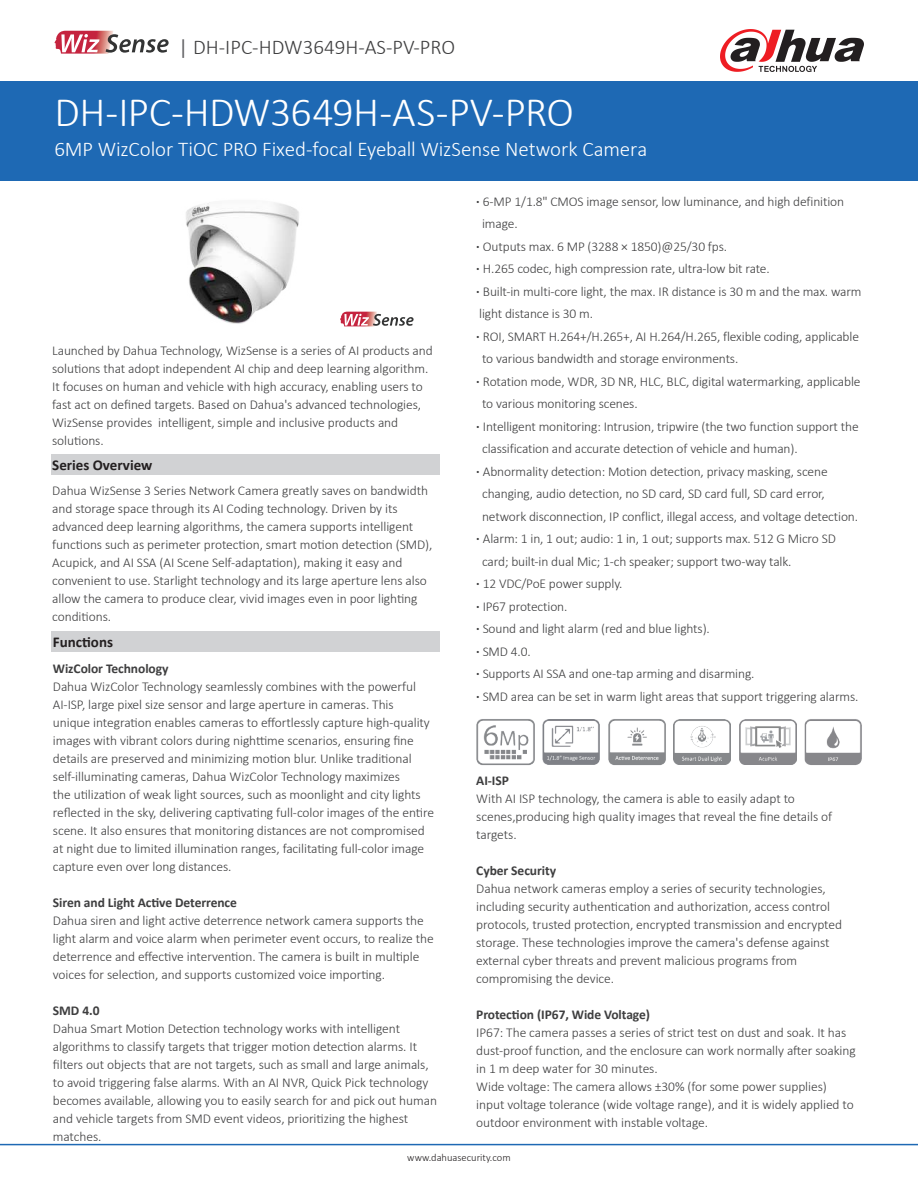
<style>
.page{position:relative;width:918px;height:1188px;background:#fff}
.page>*{position:absolute;margin:0;border:0;box-sizing:border-box;transform-origin:0 0}
.t1{font:300 42px "Calibri";letter-spacing:-.015em;color:#fff}
.t2{font:300 21px "Calibri";letter-spacing:-.01em;color:#fff}
.t3{font:300 21px "Calibri";color:#3e3e3f}
.t4{font:700 15px "Calibri";color:#231f20}
.t5{font:300 13.5px/18px "Calibri";letter-spacing:-.005em;color:#3e3e3f}
.t6{font:700 13.5px "Calibri";letter-spacing:-.005em;color:#3e3e3f}
.t7{font:300 10.5px "Calibri";color:#231f20}
.s1{font-weight:400;color:#636366}
.s2{font-weight:700}
</style>
<div class="page">
<div style="left:0;top:81px;width:918px;height:100px;background:#1e69b4"></div>
<hr style="left:0;top:1144px;width:918px;height:1px;background:#1e69b4">
<svg style="left:720px;top:29px;width:144px;height:43px"></svg>
<img style="left:186px;top:202px;width:191px;height:125px">
<div style="left:51px;top:455px;width:389px;height:20px;background:#d1d2d4"></div>
<div style="left:51px;top:631px;width:389px;height:21px;background:#d1d2d4"></div>
<svg style="left:55px;top:31px;width:114px;height:23px"></svg>
<svg style="left:340px;top:312px;width:74px;height:14px"></svg>
<img style="left:608px;top:719px;width:58px;height:46px">
<img style="left:674px;top:719px;width:57px;height:46px">
<img style="left:804px;top:719px;width:58px;height:46px">
<img style="left:739px;top:719px;width:57px;height:46px">
<img style="left:543px;top:719px;width:57px;height:46px">
<img style="left:476px;top:719px;width:59px;height:46px">
<h2 class="t3" style="left:179px;top:34px;width:278px"><span class="s1">|</span> DH-IPC-HDW3649H-AS-PV-PRO</h2>
<h1 class="t1" style="left:55px;top:86px;width:521px">DH-IPC-HDW3649H-AS-PV-PRO</h1>
<h2 class="t2" style="left:55px;top:136px;width:594px">6MP WizColor TiOC PRO Fixed-focal Eyeball WizSense Network Camera</h2>
<p class="t5" style="left:476px;top:192px;width:369px"><span class="s2">·</span> 6-MP 1/1.8" CMOS image sensor, low luminance, and high definition</p>
<p class="t5" style="left:482px;top:214px;width:37px">image.</p>
<p class="t5" style="left:476px;top:237px;width:252px"><span class="s2">·</span> Outputs max. 6 MP (3288 × 1850)@25/30 fps.</p>
<p class="t5" style="left:476px;top:259px;width:295px"><span class="s2">·</span> H.265 codec, high compression rate, ultra-low bit rate.</p>
<p class="t5" style="left:476px;top:282px;width:387px"><span class="s2">·</span> Built-in multi-core light, the max. IR distance is 30 m and the max. warm</p>
<p class="t5" style="left:479px;top:304px;width:115px">light distance is 30 m.</p>
<p class="t5" style="left:476px;top:327px;width:384px"><span class="s2">·</span> ROI, SMART H.264+/H.265+, AI H.264/H.265, flexible coding, applicable</p>
<p class="t5" style="left:482px;top:349px;width:258px">to various bandwidth and storage environments.</p>
<p class="t5" style="left:476px;top:372px;width:386px"><span class="s2">·</span> Rotation mode, WDR, 3D NR, HLC, BLC, digital watermarking, applicable</p>
<p class="t5" style="left:482px;top:394px;width:157px">to various monitoring scenes.</p>
<p class="t5" style="left:476px;top:417px;width:384px"><span class="s2">·</span> Intelligent monitoring: Intrusion, tripwire (the two function support the</p>
<p class="t5" style="left:482px;top:439px;width:317px">classification and accurate detection of vehicle and human).</p>
<p class="t5" style="left:476px;top:462px;width:353px"><span class="s2">·</span> Abnormality detection: Motion detection, privacy masking, scene</p>
<p class="t5" style="left:482px;top:484px;width:344px">changing, audio detection, no SD card, SD card full, SD card error,</p>
<p class="t5" style="left:482px;top:507px;width:377px">network disconnection, IP conflict, illegal access, and voltage detection.</p>
<p class="t5" style="left:476px;top:529px;width:361px"><span class="s2">·</span> Alarm: 1 in, 1 out; audio: 1 in, 1 out; supports max. 512 G Micro SD</p>
<p class="t5" style="left:482px;top:552px;width:311px">card; built-in dual Mic; 1-ch speaker; support two-way talk.</p>
<p class="t5" style="left:476px;top:574px;width:148px"><span class="s2">·</span> 12 VDC/PoE power supply.</p>
<p class="t5" style="left:476px;top:597px;width:93px"><span class="s2">·</span> IP67 protection.</p>
<p class="t5" style="left:476px;top:619px;width:235px"><span class="s2">·</span> Sound and light alarm (red and blue lights).</p>
<p class="t5" style="left:476px;top:642px;width:56px"><span class="s2">·</span> SMD 4.0.</p>
<p class="t5" style="left:476px;top:664px;width:280px"><span class="s2">·</span> Supports AI SSA and one-tap arming and disarming.</p>
<p class="t5" style="left:476px;top:687px;width:384px"><span class="s2">·</span> SMD area can be set in warm light areas that support triggering alarms.</p>
<p class="t5" style="left:52px;top:341px;width:382px">Launched by Dahua Technology, WizSense is a series of AI products and solutions that adopt independent AI chip and deep learning algorithm.<br>It focuses on human and vehicle with high accuracy, enabling users to fast act on defined targets. Based on Dahua's advanced technologies, WizSense provides intelligent, simple and inclusive products and solutions.</p>
<p class="t4" style="left:52px;top:455px;width:102px">Series Overview</p>
<p class="t5" style="left:52px;top:482px;width:382px">Dahua WizSense 3 Series Network Camera greatly saves on bandwidth and storage space through its AI Coding technology. Driven by its advanced deep learning algorithms, the camera supports intelligent functions such as perimeter protection, smart motion detection (SMD), Acupick, and AI SSA (AI Scene Self-adaptation), making it easy and convenient to use. Starlight technology and its large aperture lens also allow the camera to produce clear, vivid images even in poor lighting conditions.</p>
<p class="t4" style="left:53px;top:631px;width:62px">Functions</p>
<p class="t6" style="left:53px;top:659px;width:117px">WizColor Technology</p>
<p class="t5" style="left:53px;top:677px;width:383px">Dahua WizColor Technology seamlessly combines with the powerful AI-ISP, large pixel size sensor and large aperture in cameras. This unique integration enables cameras to effortlessly capture high-quality images with vibrant colors during nighttime scenarios, ensuring fine details are preserved and minimizing motion blur. Unlike traditional self-illuminating cameras, Dahua WizColor Technology maximizes<br>the utilization of weak light sources, such as moonlight and city lights reflected in the sky, delivering captivating full-color images of the entire scene. It also ensures that monitoring distances are not compromised at night due to limited illumination ranges, facilitating full-color image capture even over long distances.</p>
<p class="t6" style="left:53px;top:893px;width:186px">Siren and Light Active Deterrence</p>
<p class="t5" style="left:53px;top:911px;width:382px">Dahua siren and light active deterrence network camera supports the light alarm and voice alarm when perimeter event occurs, to realize the deterrence and effective intervention. The camera is built in multiple voices for selection, and supports customized voice importing.</p>
<p class="t6" style="left:53px;top:1001px;width:48px">SMD 4.0</p>
<p class="t5" style="left:53px;top:1019px;width:386px">Dahua Smart Motion Detection technology works with intelligent algorithms to classify targets that trigger motion detection alarms. It filters out objects that are not targets, such as small and large animals, to avoid triggering false alarms. With an AI NVR, Quick Pick technology becomes available, allowing you to easily search for and pick out human and vehicle targets from SMD event videos, prioritizing the highest matches.</p>
<p class="t6" style="left:476px;top:771px;width:34px">AI-ISP</p>
<p class="t5" style="left:476px;top:790px;width:357px">With AI ISP technology, the camera is able to easily adapt to scenes,producing high quality images that reveal the fine details of targets.</p>
<p class="t6" style="left:476px;top:861px;width:81px">Cyber Security</p>
<p class="t5" style="left:476px;top:880px;width:367px">Dahua network cameras employ a series of security technologies, including security authentication and authorization, access control protocols, trusted protection, encrypted transmission and encrypted storage. These technologies improve the camera's defense against external cyber threats and prevent malicious programs from compromising the device.</p>
<p class="t6" style="left:476px;top:1005px;width:175px">Protection (IP67, Wide Voltage)</p>
<p class="t5" style="left:476px;top:1024px;width:381px">IP67: The camera passes a series of strict test on dust and soak. It has dust-proof function, and the enclosure can work normally after soaking in 1 m deep water for 30 minutes.<br>Wide voltage: The camera allows ±30% (for some power supplies) input voltage tolerance (wide voltage range), and it is widely applied to outdoor environment with instable voltage.</p>
<p class="t7" style="left:407px;top:1151px;width:105px">www.dahuasecurity.com</p>
</div>
